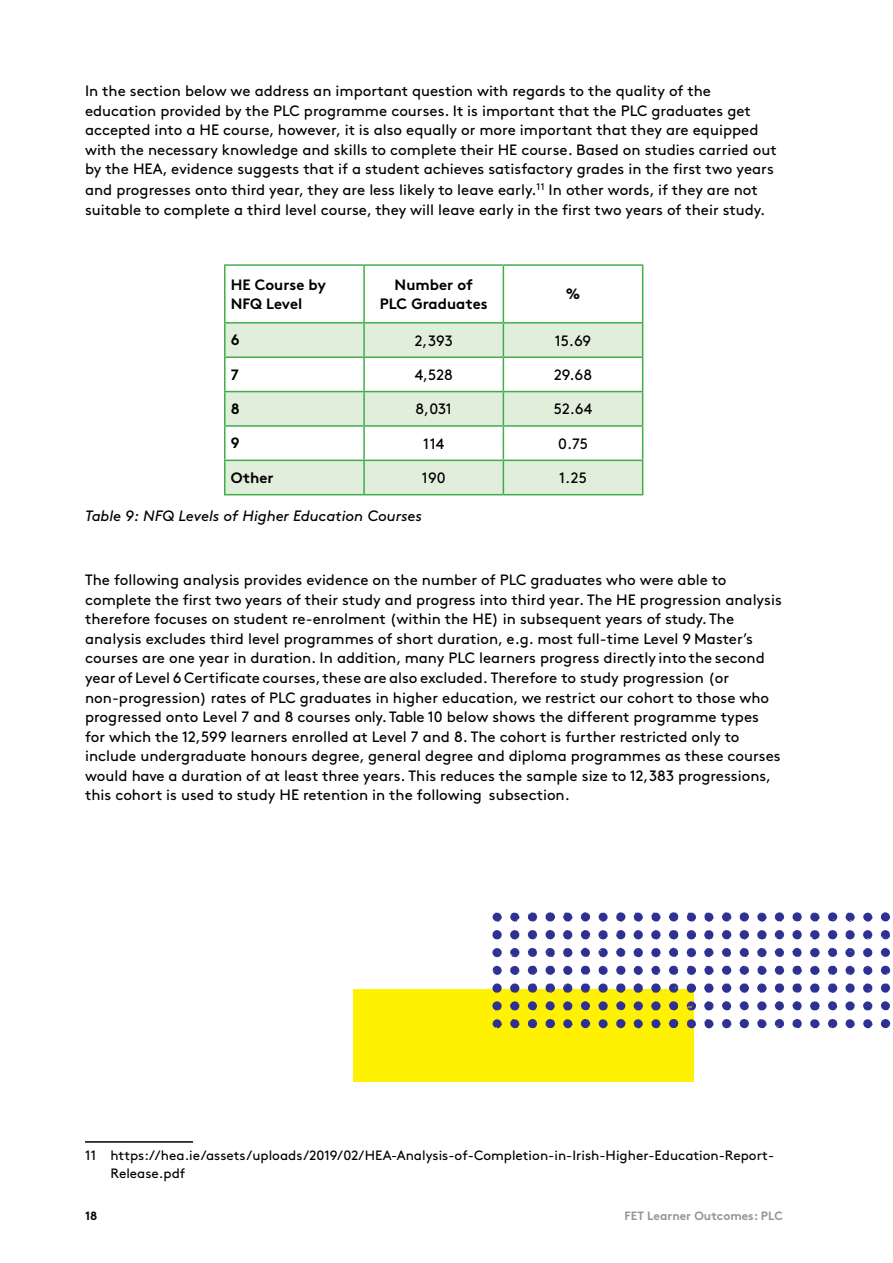
<style>
.page{position:relative;width:893px;height:1263px;background:#fff}
.page>*{position:absolute;margin:0;border:0;box-sizing:border-box;transform-origin:0 0}
.t1{font:15px/19.5px "Brown";color:#000}
.t2{font:700 15px/19.5px "Brown";color:#000}
.t3{font:italic 15px "Brown";letter-spacing:-.005em;color:#000}
.t4{font:13.5px/18px "Brown";color:#000}
.t5{font:700 12px "Brown";color:#939598}
.t6{font:700 12px "Brown";color:#000}
</style>
<div class="page">
<svg style="left:226px;top:324px;width:416px;height:170px;fill:#e1eedc"></svg>
<hr style="left:224px;top:264px;width:140px;height:2px;background:#41ad49">
<hr style="left:224px;top:266px;width:2px;height:56px;background:#41ad49">
<hr style="left:364px;top:264px;width:139px;height:2px;background:#41ad49">
<hr style="left:363px;top:266px;width:2px;height:56px;background:#41ad49">
<hr style="left:503px;top:264px;width:140px;height:2px;background:#41ad49">
<hr style="left:503px;top:266px;width:1px;height:56px;background:#41ad49">
<hr style="left:642px;top:266px;width:1px;height:56px;background:#41ad49">
<hr style="left:224px;top:358px;width:2px;height:33px;background:#41ad49">
<hr style="left:363px;top:358px;width:2px;height:33px;background:#41ad49">
<hr style="left:503px;top:358px;width:1px;height:33px;background:#41ad49">
<hr style="left:642px;top:358px;width:1px;height:33px;background:#41ad49">
<hr style="left:224px;top:391px;width:140px;height:1px;background:#41ad49">
<hr style="left:224px;top:392px;width:2px;height:33px;background:#41ad49">
<hr style="left:364px;top:391px;width:139px;height:1px;background:#41ad49">
<hr style="left:363px;top:392px;width:2px;height:33px;background:#41ad49">
<hr style="left:503px;top:391px;width:140px;height:1px;background:#41ad49">
<hr style="left:503px;top:392px;width:1px;height:33px;background:#41ad49">
<hr style="left:642px;top:392px;width:1px;height:33px;background:#41ad49">
<hr style="left:224px;top:427px;width:2px;height:33px;background:#41ad49">
<hr style="left:363px;top:427px;width:2px;height:33px;background:#41ad49">
<hr style="left:503px;top:427px;width:1px;height:33px;background:#41ad49">
<hr style="left:642px;top:427px;width:1px;height:33px;background:#41ad49">
<hr style="left:224px;top:322px;width:140px;height:2px;background:#41ad49">
<hr style="left:224px;top:324px;width:2px;height:32px;background:#41ad49">
<hr style="left:224px;top:356px;width:140px;height:2px;background:#41ad49">
<hr style="left:224px;top:425px;width:140px;height:2px;background:#41ad49">
<hr style="left:364px;top:322px;width:139px;height:2px;background:#41ad49">
<hr style="left:363px;top:324px;width:2px;height:32px;background:#41ad49">
<hr style="left:364px;top:356px;width:139px;height:2px;background:#41ad49">
<hr style="left:364px;top:425px;width:139px;height:2px;background:#41ad49">
<hr style="left:503px;top:322px;width:140px;height:2px;background:#41ad49">
<hr style="left:503px;top:324px;width:1px;height:32px;background:#41ad49">
<hr style="left:642px;top:324px;width:1px;height:32px;background:#41ad49">
<hr style="left:503px;top:356px;width:140px;height:2px;background:#41ad49">
<hr style="left:503px;top:425px;width:140px;height:2px;background:#41ad49">
<hr style="left:224px;top:460px;width:140px;height:1px;background:#41ad49">
<hr style="left:224px;top:461px;width:2px;height:33px;background:#41ad49">
<hr style="left:224px;top:494px;width:140px;height:1px;background:#41ad49">
<hr style="left:364px;top:460px;width:139px;height:1px;background:#41ad49">
<hr style="left:363px;top:461px;width:2px;height:33px;background:#41ad49">
<hr style="left:364px;top:494px;width:139px;height:1px;background:#41ad49">
<hr style="left:503px;top:460px;width:140px;height:1px;background:#41ad49">
<hr style="left:503px;top:461px;width:1px;height:33px;background:#41ad49">
<hr style="left:642px;top:461px;width:1px;height:33px;background:#41ad49">
<hr style="left:503px;top:494px;width:140px;height:1px;background:#41ad49">
<hr style="left:85px;top:1141px;width:108px;height:2px;background:#000">
<div style="left:353px;top:989px;width:340px;height:92px;background:#fff200"></div>
<img style="left:492px;top:912px;width:399px;height:122px">
<p class="t1" style="left:85px;top:80px;width:693px">In the section below we address an important question with regards to the quality of the education provided by the PLC programme courses. It is important that the PLC graduates get accepted into a HE course, however, it is also equally or more important that they are equipped with the necessary knowledge and skills to complete their HE course. Based on studies carried out by the HEA, evidence suggests that if a student achieves satisfactory grades in the first two years</p>
<p class="t1" style="left:85px;top:179px;width:682px">and progresses onto third year, they are less likely to leave early.<sup>11</sup> In other words, if they are not suitable to complete a third level course, they will leave early in the first two years of their study.</p>
<p class="t2" style="left:231px;top:273px;width:97px">HE Course by<br>NFQ Level</p>
<p class="t2" style="left:380px;top:273px;width:109px;text-align:center">Number of<br>PLC Graduates</p>
<p class="t2" style="left:566px;top:283px;width:16px">%</p>
<p class="t2" style="left:231px;top:329px;width:10px">6</p>
<p class="t1" style="left:415px;top:329px;width:40px">2,393</p>
<p class="t1" style="left:555px;top:329px;width:38px">15.69</p>
<p class="t2" style="left:231px;top:363px;width:10px">7</p>
<p class="t1" style="left:415px;top:364px;width:40px">4,528</p>
<p class="t1" style="left:554px;top:364px;width:40px">29.68</p>
<p class="t2" style="left:231px;top:397px;width:10px">8</p>
<p class="t1" style="left:416px;top:398px;width:38px">8,031</p>
<p class="t1" style="left:554px;top:398px;width:40px">52.64</p>
<p class="t2" style="left:231px;top:432px;width:10px">9</p>
<p class="t1" style="left:423px;top:433px;width:22px">114</p>
<p class="t1" style="left:558px;top:433px;width:31px">0.75</p>
<p class="t2" style="left:231px;top:466px;width:44px">Other</p>
<p class="t1" style="left:422px;top:467px;width:25px">190</p>
<p class="t1" style="left:559px;top:467px;width:29px">1.25</p>
<p class="t3" style="left:85px;top:504px;width:338px">Table 9: NFQ Levels of Higher Education Courses</p>
<p class="t1" style="left:85px;top:569px;width:698px">The following analysis provides evidence on the number of PLC graduates who were able to complete the first two years of their study and progress into third year. The HE progression analysis therefore focuses on student re-enrolment (within the HE) in subsequent years of study. The analysis excludes third level programmes of short duration, e.g. most full-time Level 9 Master’s courses are one year in duration. In addition, many PLC learners progress directly into the second year of Level 6 Certificate courses, these are also excluded. Therefore to study progression (or non-progression) rates of PLC graduates in higher education, we restrict our cohort to those who progressed onto Level 7 and 8 courses only. Table 10 below shows the different programme types for which the 12,599 learners enrolled at Level 7 and 8. The cohort is further restricted only to include undergraduate honours degree, general degree and diploma programmes as these courses would have a duration of at least three years. This reduces the sample size to 12,383 progressions, this cohort is used to study HE retention in the following subsection.</p>
<p class="t4" style="left:111px;top:1145px;width:665px;text-indent:-26px">11 https://hea.ie/assets/uploads/2019/02/HEA-Analysis-of-Completion-in-Irish-Higher-Education-Report-<br>Release.pdf</p>
<p class="t6" style="left:85px;top:1206px;width:14px">18</p>
<p class="t5" style="left:624px;top:1206px;width:160px">FET Learner Outcomes: PLC</p>
</div>
